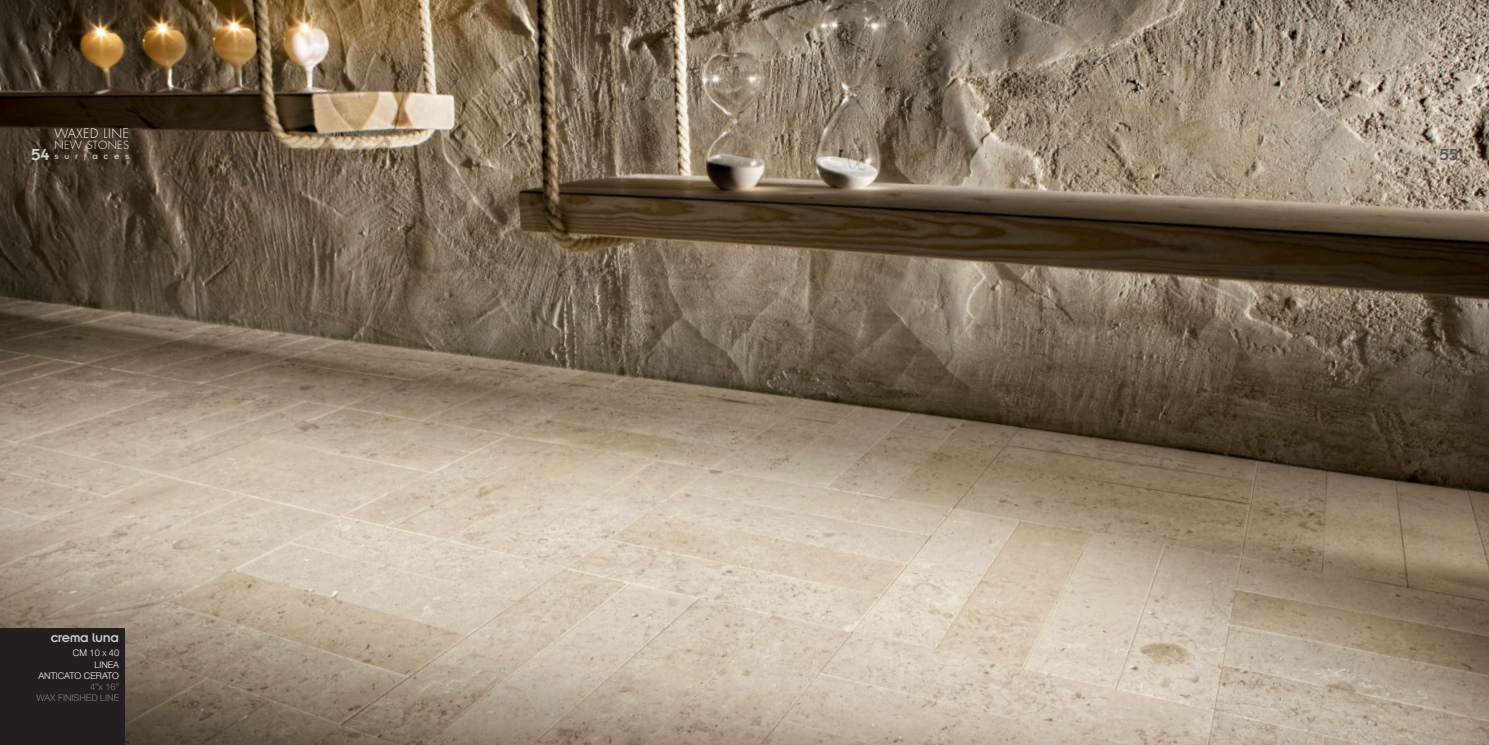
<style>
.page{position:relative;width:1489px;height:745px;background:#fff}
.page>*{position:absolute;margin:0;border:0;box-sizing:border-box;transform-origin:0 0}
.t1{font:17.5px "Insignia LT Std";color:#58595b}
.t2{font:14px "Insignia LT Std";letter-spacing:-.025em;color:#d1d3d4}
.t3{font:300 12.69px "Futura Std";letter-spacing:.04em;color:#fff}
.t4{font:300 10.94px "Futura Std";letter-spacing:.025em;color:#fff}
.t5{font:300 9.19px/11px "Helvetica Neue LT Std";color:#fafbfb;text-align:right}
.t6{font:300 9.19px/11px "Helvetica Neue LT Std";color:#808285;text-align:right}
.t7{font:8.75px "Insignia LT Std";letter-spacing:.66em;color:#d1d3d4}
.s1{font-size:17.5px}
.s2{font-size:6.91px}
</style>
<div class="page">
<img style="left:0;top:0;width:1488px;height:744px">
<div style="left:0;top:628px;width:124px;height:116px;background:#231e1f"></div>
<h3 class="t3" style="left:55px;top:127px;width:76px">WAXED LINE</h3>
<p class="t4" style="left:55px;top:139px;width:76px">NEW STONES</p>
<p class="t7" style="left:31px;top:153px;width:99px"><span class="s1">54</span>surfaces</p>
<h2 class="t2" style="left:51px;top:631px;width:70px">crema luna</h2>
<p class="t5" style="left:38px;top:647px;width:82px">CM 10 <span class="s2">X</span> 40<br>LINEA<br>ANTICATO CERATO</p>
<p class="t6" style="left:36px;top:680px;width:84px">4”x 16”<br>WAX FINISHED LINE</p>
<h1 class="t1" style="left:1439px;top:147px;width:20px">55</h1>
</div>
